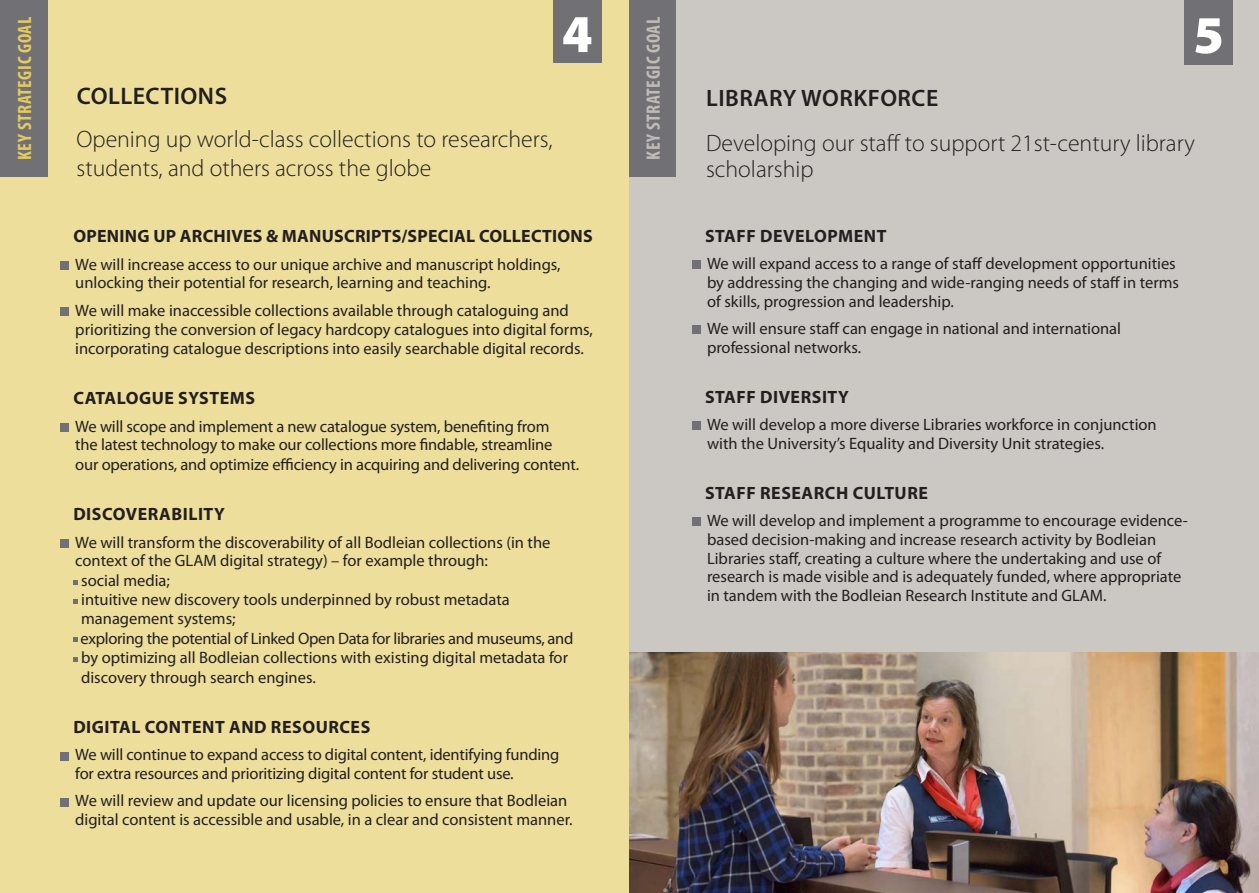
<style>
.page{position:relative;width:1259px;height:893px;background:#fff}
.page>*{position:absolute;margin:0;border:0;box-sizing:border-box;transform-origin:0 0}
.t1{font:900 53.55px "Myriad Pro";color:#fff}
.t2{font:600 24px "Myriad Pro";letter-spacing:.02em;color:#231f20}
.t3{font:300 23.85px/28.5px "Myriad Pro";color:#231f20}
.t4{font:600 23.85px "Myriad Pro";letter-spacing:.02em;color:#231f20}
.t5{font:700 condensed 19.35px "Myriad Pro";letter-spacing:.03em;color:#e3ca61}
.t6{font:700 condensed 19.35px "Myriad Pro";letter-spacing:.03em;color:#bfbbb7}
.t7{font:700 17.85px "Myriad Pro";letter-spacing:.03em;color:#231f20}
.body_paragraph{font:16.5px/18.8px "Myriad Pro";color:#231f20}
.body_paragraph-2{font:16.5px "Myriad Pro";letter-spacing:-.02em;color:#231f20}
</style>
<div class="page">
<div style="left:0;top:0;width:629px;height:893px;background:#edde9c"></div>
<div style="left:0;top:0;width:47px;height:177px;background:#717074"></div>
<div style="left:553px;top:0;width:48px;height:63px;background:#717074"></div>
<div style="left:60px;top:261px;width:9px;height:9px;background:#717074"></div>
<div style="left:60px;top:307px;width:9px;height:9px;background:#717074"></div>
<div style="left:60px;top:423px;width:9px;height:9px;background:#717074"></div>
<div style="left:60px;top:539px;width:9px;height:9px;background:#717074"></div>
<svg style="left:73px;top:580px;width:5px;height:4px"></svg>
<svg style="left:73px;top:599px;width:5px;height:5px"></svg>
<svg style="left:73px;top:638px;width:5px;height:4px"></svg>
<svg style="left:73px;top:657px;width:5px;height:5px"></svg>
<div style="left:60px;top:752px;width:9px;height:8px;background:#717074"></div>
<div style="left:60px;top:798px;width:9px;height:8px;background:#717074"></div>
<div style="left:629px;top:0;width:630px;height:893px;background:#cbc8c4"></div>
<div style="left:629px;top:0;width:47px;height:176px;background:#717074"></div>
<div style="left:692px;top:261px;width:8px;height:8px;background:#717074"></div>
<div style="left:692px;top:325px;width:8px;height:9px;background:#717074"></div>
<div style="left:692px;top:422px;width:8px;height:8px;background:#717074"></div>
<div style="left:692px;top:518px;width:8px;height:8px;background:#717074"></div>
<div style="left:1184px;top:0;width:48px;height:64px;background:#717074"></div>
<img style="left:629px;top:653px;width:630px;height:240px">
<p class="t5" style="left:13px;top:160px;width:145px;rotate:-90deg">KEY STRATEGIC GOAL</p>
<p class="t1" style="left:562px;top:4px;width:32px">4</p>
<p class="t2" style="left:77px;top:82px;width:152px">COLLECTIONS</p>
<p class="t3" style="left:77px;top:126px;width:477px">Opening up world-class collections to researchers, students, and others across the globe</p>
<p class="t7" style="left:73px;top:226px;width:521px">OPENING UP ARCHIVES &amp; MANUSCRIPTS/SPECIAL COLLECTIONS</p>
<p class="body_paragraph" style="left:75px;top:255px;width:487px">We will increase access to our unique archive and manuscript holdings, unlocking their potential for research, learning and teaching.</p>
<p class="body_paragraph" style="left:75px;top:301px;width:519px;line-height:19.4px">We will make inaccessible collections available through cataloguing and prioritizing the conversion of legacy hardcopy catalogues into digital forms, incorporating catalogue descriptions into easily searchable digital records.</p>
<p class="t7" style="left:73px;top:388px;width:183px">CATALOGUE SYSTEMS</p>
<p class="body_paragraph" style="left:75px;top:417px;width:505px;line-height:19.4px">We will scope and implement a new catalogue system, benefiting from<br>the latest technology to make our collections more findable, streamline our operations, and optimize efficiency in acquiring and delivering content.</p>
<p class="t7" style="left:73px;top:504px;width:153px">DISCOVERABILITY</p>
<p class="body_paragraph" style="left:75px;top:533px;width:477px">We will transform the discoverability of all Bodleian collections (in the context of the GLAM digital strategy) – for example through:</p>
<p class="body_paragraph" style="left:81px;top:571px;width:430px">social media;<br>intuitive new discovery tools underpinned by robust metadata management systems;</p>
<p class="body_paragraph-2" style="left:80px;top:629px;width:494px">exploring the potential of Linked Open Data for libraries and museums, and</p>
<p class="body_paragraph" style="left:81px;top:648px;width:488px;line-height:19.8px">by optimizing all Bodleian collections with existing digital metadata for discovery through search engines.</p>
<p class="t7" style="left:73px;top:717px;width:298px">DIGITAL CONTENT AND RESOURCES</p>
<p class="body_paragraph" style="left:75px;top:746px;width:486px">We will continue to expand access to digital content, identifying funding for extra resources and prioritizing digital content for student use.</p>
<p class="body_paragraph" style="left:75px;top:792px;width:499px">We will review and update our licensing policies to ensure that Bodleian digital content is accessible and usable, in a clear and consistent manner.</p>
<p class="t6" style="left:641px;top:160px;width:145px;rotate:-90deg">KEY STRATEGIC GOAL</p>
<p class="t4" style="left:706px;top:85px;width:233px">LIBRARY WORKFORCE</p>
<p class="t1" style="left:1193px;top:5px;width:32px">5</p>
<p class="t3" style="left:706px;top:130px;width:490px;line-height:25.8px">Developing our staff to support 21st-century library scholarship</p>
<p class="t7" style="left:705px;top:226px;width:183px">STAFF DEVELOPMENT</p>
<p class="body_paragraph" style="left:707px;top:255px;width:473px">We will expand access to a range of staff development opportunities by addressing the changing and wide-ranging needs of staff in terms of skills, progression and leadership.</p>
<p class="body_paragraph" style="left:707px;top:319px;width:416px">We will ensure staff can engage in national and international professional networks.</p>
<p class="t7" style="left:705px;top:387px;width:145px">STAFF DIVERSITY</p>
<p class="body_paragraph" style="left:707px;top:415px;width:451px">We will develop a more diverse Libraries workforce in conjunction with the University’s Equality and Diversity Unit strategies.</p>
<p class="t7" style="left:705px;top:483px;width:224px">STAFF RESEARCH CULTURE</p>
<p class="body_paragraph" style="left:707px;top:512px;width:482px">We will develop and implement a programme to encourage evidence&shy;based decision-making and increase research activity by Bodleian Libraries staff, creating a culture where the undertaking and use of research is made visible and is adequately funded, where appropriate in tandem with the Bodleian Research Institute and GLAM.</p>
</div>
